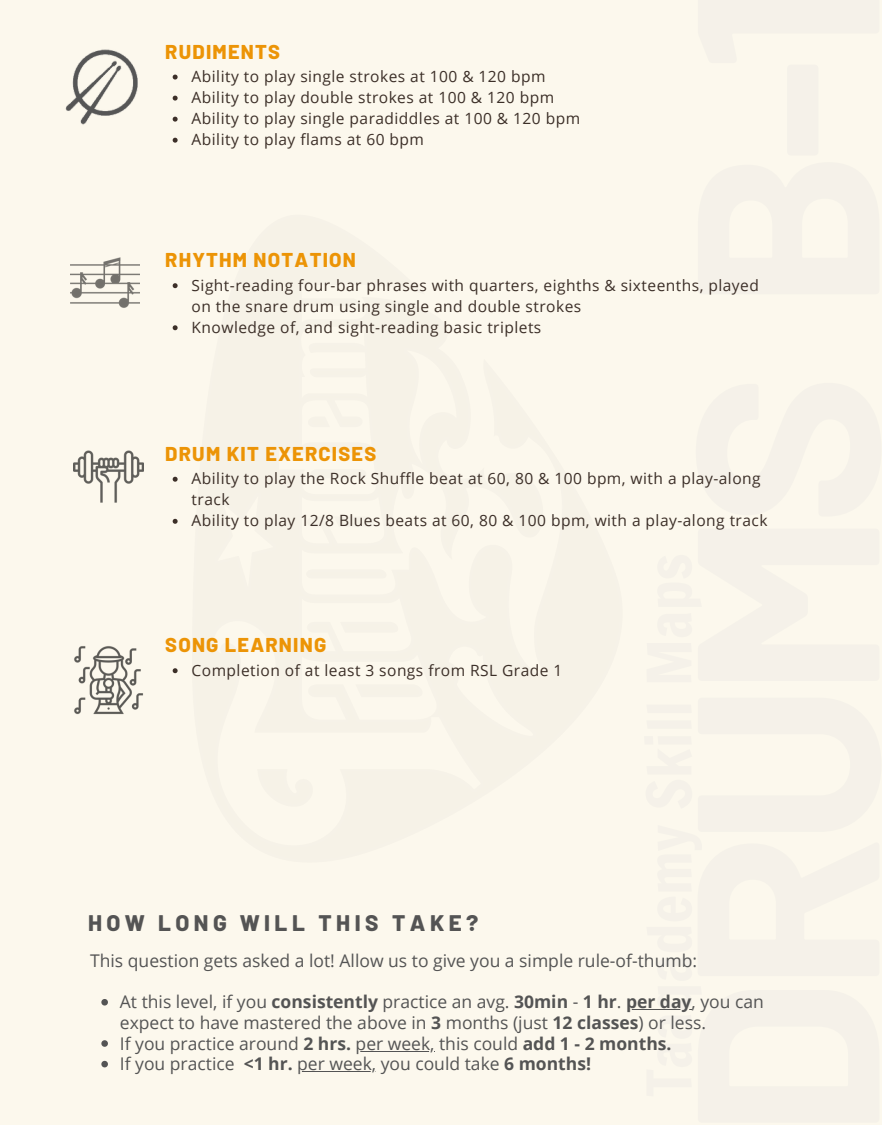
<style>
.page{position:relative;width:882px;height:1125px;background:#fff}
.page>*{position:absolute;margin:0;border:0;box-sizing:border-box;transform-origin:0 0}
.t1{font:800 22.5px "Barlow";letter-spacing:.2em;color:#545454}
.t2{font:800 20px "Barlow";letter-spacing:.06em;color:#ec9406}
.t3{font:17.5px/20.6px "Open Sans";color:#545454}
.t4{font:15.5px/21px "Open Sans";letter-spacing:.03em;color:#3c2f28}
.s1{font-weight:700}
</style>
<div class="page">
<div style="left:0;top:0;width:881px;height:1125px;background:#fcf8ed"></div>
<svg style="left:173px;top:75px;width:4px;height:5px"></svg>
<svg style="left:173px;top:96px;width:4px;height:5px"></svg>
<svg style="left:173px;top:117px;width:4px;height:5px"></svg>
<svg style="left:173px;top:138px;width:4px;height:5px"></svg>
<img style="left:71px;top:257px;width:68px;height:51px">
<svg style="left:173px;top:283px;width:4px;height:5px"></svg>
<svg style="left:173px;top:325px;width:4px;height:5px"></svg>
<svg style="left:101px;top:999px;width:7px;height:7px"></svg>
<hr style="left:626px;top:1009px;width:65px;height:1px;background:#545454">
<svg style="left:101px;top:1040px;width:7px;height:7px"></svg>
<hr style="left:355px;top:1051px;width:79px;height:1px;background:#545454">
<svg style="left:101px;top:1061px;width:7px;height:6px"></svg>
<hr style="left:297px;top:1071px;width:79px;height:1px;background:#545454">
<img style="left:65px;top:49px;width:73px;height:76px">
<img style="left:74px;top:450px;width:69px;height:53px">
<svg style="left:173px;top:477px;width:4px;height:5px"></svg>
<svg style="left:173px;top:519px;width:4px;height:5px"></svg>
<svg style="left:173px;top:668px;width:4px;height:5px"></svg>
<img style="left:74px;top:646px;width:69px;height:68px">
<p class="t2" style="left:165px;top:39px;width:116px">RUDIMENTS</p>
<p class="t4" style="left:191px;top:65px;width:355px">Ability to play single strokes at 100 &amp; 120 bpm</p>
<p class="t4" style="left:191px;top:87px;width:364px">Ability to play double strokes at 100 &amp; 120 bpm</p>
<p class="t4" style="left:191px;top:108px;width:390px">Ability to play single paradiddles at 100 &amp; 120 bpm</p>
<p class="t4" style="left:191px;top:129px;width:234px">Ability to play flams at 60 bpm</p>
<p class="t2" style="left:165px;top:247px;width:192px">RHYTHM NOTATION</p>
<p class="t4" style="left:191px;top:274px;width:568px">Sight-reading four-bar phrases with quarters, eighths &amp; sixteenths, played on the snare drum using single and double strokes</p>
<p class="t4" style="left:191px;top:316px;width:351px">Knowledge of, and sight-reading basic triplets</p>
<p class="t2" style="left:165px;top:441px;width:212px">DRUM KIT EXERCISES</p>
<p class="t4" style="left:191px;top:468px;width:570px">Ability to play the Rock Shuffle beat at 60, 80 &amp; 100 bpm, with a play-along track</p>
<p class="t4" style="left:191px;top:510px;width:577px">Ability to play 12/8 Blues beats at 60, 80 &amp; 100 bpm, with a play-along track</p>
<p class="t2" style="left:165px;top:632px;width:162px">SONG LEARNING</p>
<p class="t4" style="left:191px;top:659px;width:372px">Completion of at least 3 songs from RSL Grade 1</p>
<p class="t1" style="left:88px;top:908px;width:391px">HOW LONG WILL THIS TAKE?</p>
<p class="t3" style="left:90px;top:950px;width:608px">This question gets asked a lot! Allow us to give you a simple rule-of-thumb:</p>
<p class="t3" style="left:120px;top:991px;width:645px">At this level, if you <span class="s1">consistently</span> practice an avg. <span class="s1">30min</span> - <span class="s1">1 hr</span>. <span class="s1">per day</span>, you can expect to have mastered the above in <span class="s1">3</span> months (just <span class="s1">12 classes</span>) or less.</p>
<p class="t3" style="left:120px;top:1033px;width:553px">If you practice around <span class="s1">2 hrs.</span> per week, this could <span class="s1">add 1 - 2 months.</span></p>
<p class="t3" style="left:120px;top:1053px;width:472px">If you practice <span class="s1">&lt;1 hr.</span> per week, you could take <span class="s1">6 months!</span></p>
</div>
